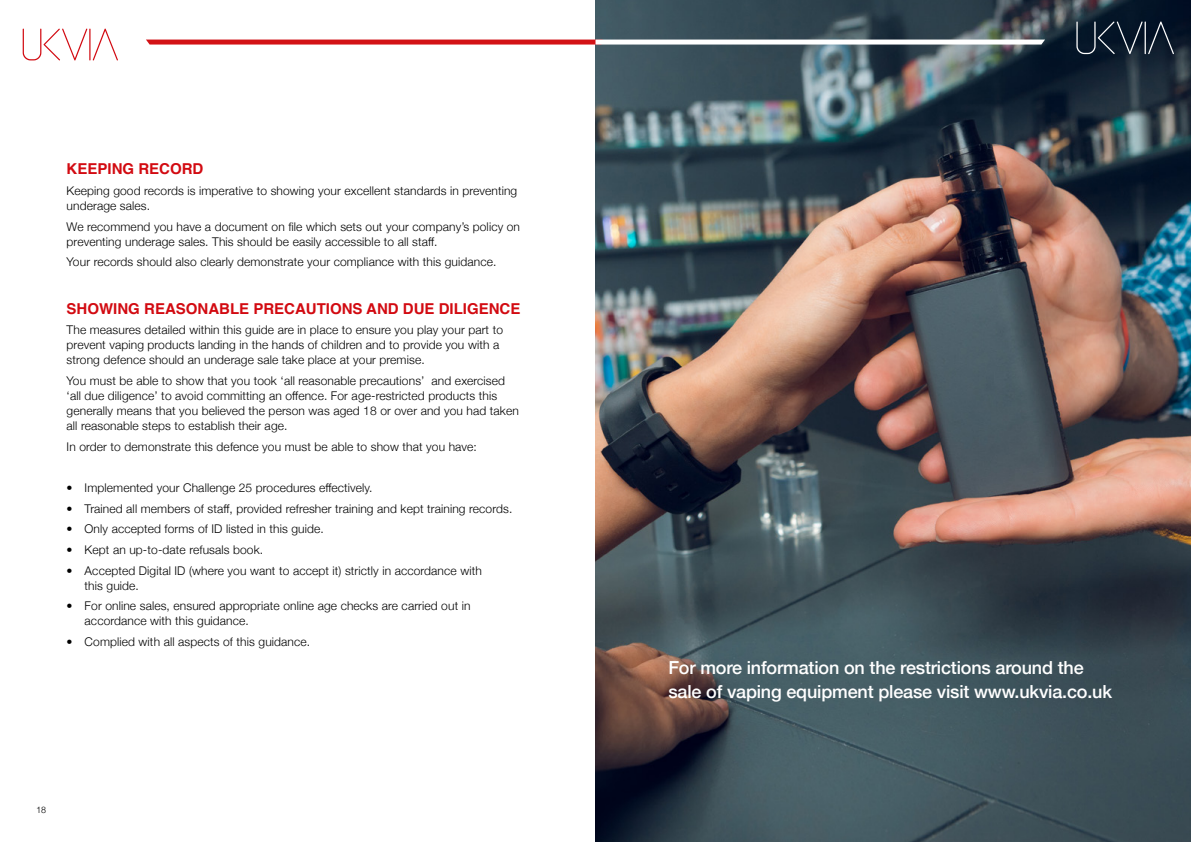
<style>
.page{position:relative;width:1191px;height:842px;background:#fff}
.page>*{position:absolute;margin:0;border:0;box-sizing:border-box;transform-origin:0 0}
.t1{font:500 18px/24px "Helvetica Neue";letter-spacing:-.01em;color:#fff}
.t2{font:700 15px "Helvetica";color:#d20a11}
.t3{font:300 12px/15px "Helvetica Neue";letter-spacing:.01em;color:#000}
.t4{font:300 9px "Helvetica";color:#000}
</style>
<div class="page">
<img style="left:595px;top:0;width:596px;height:842px">
<svg style="left:23px;top:29px;width:95px;height:31px"></svg>
<svg style="left:1076px;top:22px;width:98px;height:32px;background:#223141"></svg>
<svg style="left:146px;top:40px;width:899px;height:5px"></svg>
<p class="t2" style="left:67px;top:160px;width:138px">KEEPING RECORD</p>
<p class="t3" style="left:67px;top:182px;width:452px">Keeping good records is imperative to showing your excellent standards in preventing underage sales.</p>
<p class="t3" style="left:67px;top:218px;width:455px">We recommend you have a document on file which sets out your company’s policy on preventing underage sales. This should be easily accessible to all staff.</p>
<p class="t3" style="left:67px;top:254px;width:431px">Your records should also clearly demonstrate your compliance with this guidance.</p>
<p class="t2" style="left:67px;top:299px;width:455px">SHOWING REASONABLE PRECAUTIONS AND DUE DILIGENCE</p>
<p class="t3" style="left:67px;top:322px;width:438px">The measures detailed within this guide are in place to ensure you play your part to prevent vaping products landing in the hands of children and to provide you with a strong defence should an underage sale take place at your premise.</p>
<p class="t3" style="left:67px;top:372px;width:454px">You must be able to show that you took ‘all reasonable precautions’ and exercised ‘all due diligence’ to avoid committing an offence. For age-restricted products this generally means that you believed the person was aged 18 or over and you had taken all reasonable steps to establish their age.</p>
<p class="t3" style="left:67px;top:438px;width:412px">In order to demonstrate this defence you must be able to show that you have:</p>
<p class="t3" style="left:67px;top:479px;width:307px">• Implemented your Challenge 25 procedures effectively.</p>
<p class="t3" style="left:67px;top:500px;width:447px">• Trained all members of staff, provided refresher training and kept training records.</p>
<p class="t3" style="left:67px;top:521px;width:259px">• Only accepted forms of ID listed in this guide.</p>
<p class="t3" style="left:67px;top:541px;width:198px">• Kept an up-to-date refusals book.</p>
<p class="t3" style="left:85px;top:562px;width:399px;text-indent:-18px">• Accepted Digital ID (where you want to accept it) strictly in accordance with this guide.</p>
<p class="t3" style="left:85px;top:598px;width:387px;text-indent:-18px">• For online sales, ensured appropriate online age checks are carried out in accordance with this guidance.</p>
<p class="t3" style="left:67px;top:633px;width:245px">• Complied with all aspects of this guidance.</p>
<p class="t4" style="left:36px;top:802px;width:12px">18</p>
<h1 class="t1" style="left:668px;top:654px;width:445px">For more information on the restrictions around the sale of vaping equipment please visit www.ukvia.co.uk</h1>
</div>
